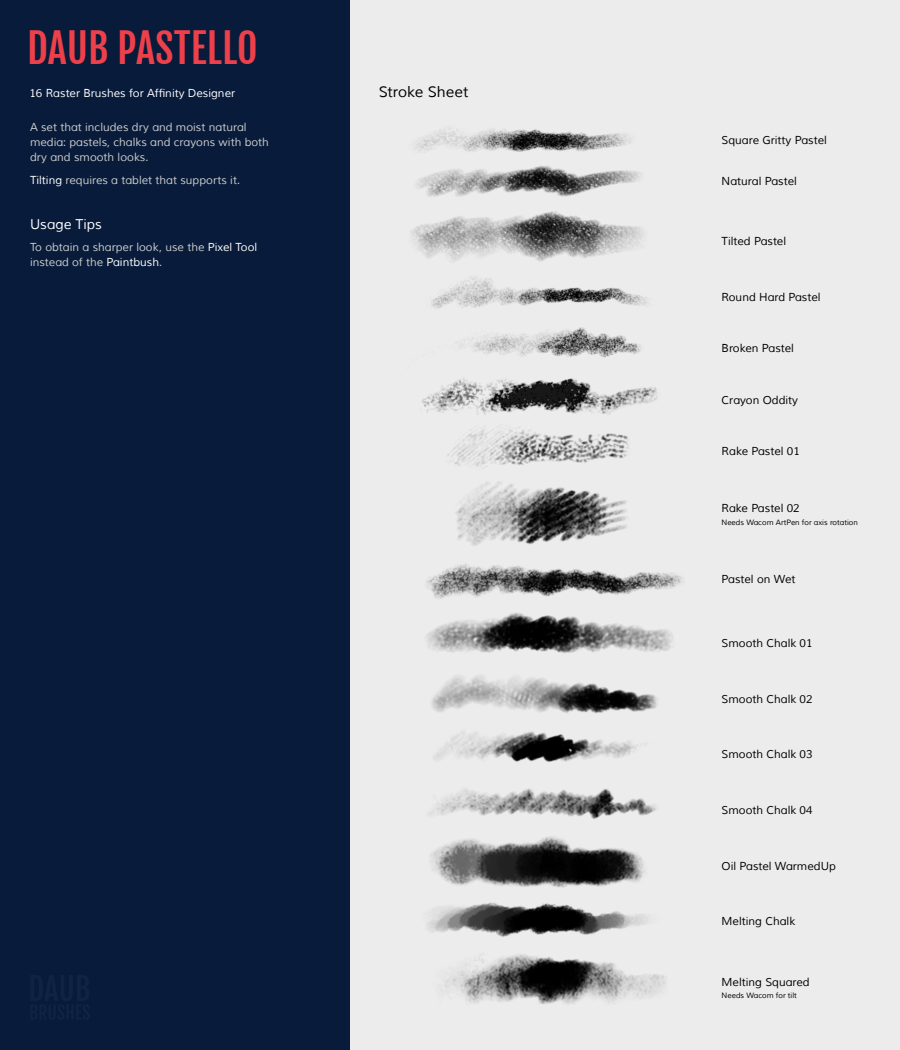
<style>
.page{position:relative;width:900px;height:1050px;background:#ececec}
.page>*{position:absolute;margin:0;border:0;box-sizing:border-box;transform-origin:0 0}
.t1{font:40px "Fjalla One";color:#ee404a}
.t2{font:15px "font 000000001 e 38 f 8 a 8";color:#000}
.t3{font:13.75px "font 000000001 e 38 f 8 a 8";color:#fff}
.t4{font:11.25px "font 000000001 e 38 f 8 a 8";color:#000}
.t5{font:11.25px/15px "font 000000001 e 38 f 8 a 8";color:#ccc}
.t6{font:11.25px "font 000000001 e 38 f 8 a 8";color:#fff}
.t7{font:7.5px "font 000000001 e 38 f 8 a 8";color:#000}
.s1{color:#fff}
</style>
<div class="page">
<div style="left:0;top:0;width:350px;height:1050px;background:#081b3a"></div>
<img style="left:411px;top:127px;width:272px;height:810px">
<img style="left:441px;top:954px;width:225px;height:51px">
<h1 class="t1" style="left:27px;top:23px;width:232px">DAUB PASTELLO</h1>
<p class="t6" style="left:29px;top:86px;width:207px">16 Raster Brushes for Affinity Designer</p>
<h2 class="t2" style="left:379px;top:82px;width:91px">Stroke Sheet</h2>
<p class="t5" style="left:30px;top:120px;width:240px">A set that includes dry and moist natural media: pastels, chalks and crayons with both dry and smooth looks.</p>
<p class="t5" style="left:30px;top:173px;width:211px"><span class="s1">Tilting</span> requires a tablet that supports it.</p>
<p class="t3" style="left:30px;top:216px;width:73px">Usage Tips</p>
<p class="t5" style="left:30px;top:240px;width:229px">To obtain a sharper look, use the <span class="s1">Pixel Tool </span>instead of the <span class="s1">Paintbush</span>.</p>
<p class="t4" style="left:722px;top:134px;width:107px">Square Gritty Pastel</p>
<p class="t4" style="left:722px;top:174px;width:77px">Natural Pastel</p>
<p class="t4" style="left:722px;top:234px;width:66px">Tilted Pastel</p>
<p class="t4" style="left:722px;top:290px;width:101px">Round Hard Pastel</p>
<p class="t4" style="left:722px;top:341px;width:74px">Broken Pastel</p>
<p class="t4" style="left:722px;top:393px;width:78px">Crayon Oddity</p>
<p class="t4" style="left:722px;top:445px;width:80px">Rake Pastel 01</p>
<p class="t4" style="left:722px;top:502px;width:80px">Rake Pastel 02</p>
<p class="t7" style="left:722px;top:518px;width:138px">Needs Wacom ArtPen for axis rotation</p>
<p class="t4" style="left:722px;top:572px;width:75px">Pastel on Wet</p>
<p class="t4" style="left:722px;top:636px;width:93px">Smooth Chalk 01</p>
<p class="t4" style="left:722px;top:692px;width:93px">Smooth Chalk 02</p>
<p class="t4" style="left:722px;top:748px;width:93px">Smooth Chalk 03</p>
<p class="t4" style="left:722px;top:803px;width:93px">Smooth Chalk 04</p>
<p class="t4" style="left:722px;top:859px;width:116px">Oil Pastel WarmedUp</p>
<p class="t4" style="left:722px;top:914px;width:75px">Melting Chalk</p>
<p class="t4" style="left:722px;top:975px;width:90px">Melting Squared</p>
<p class="t7" style="left:722px;top:991px;width:77px">Needs Wacom for tilt</p>
</div>
